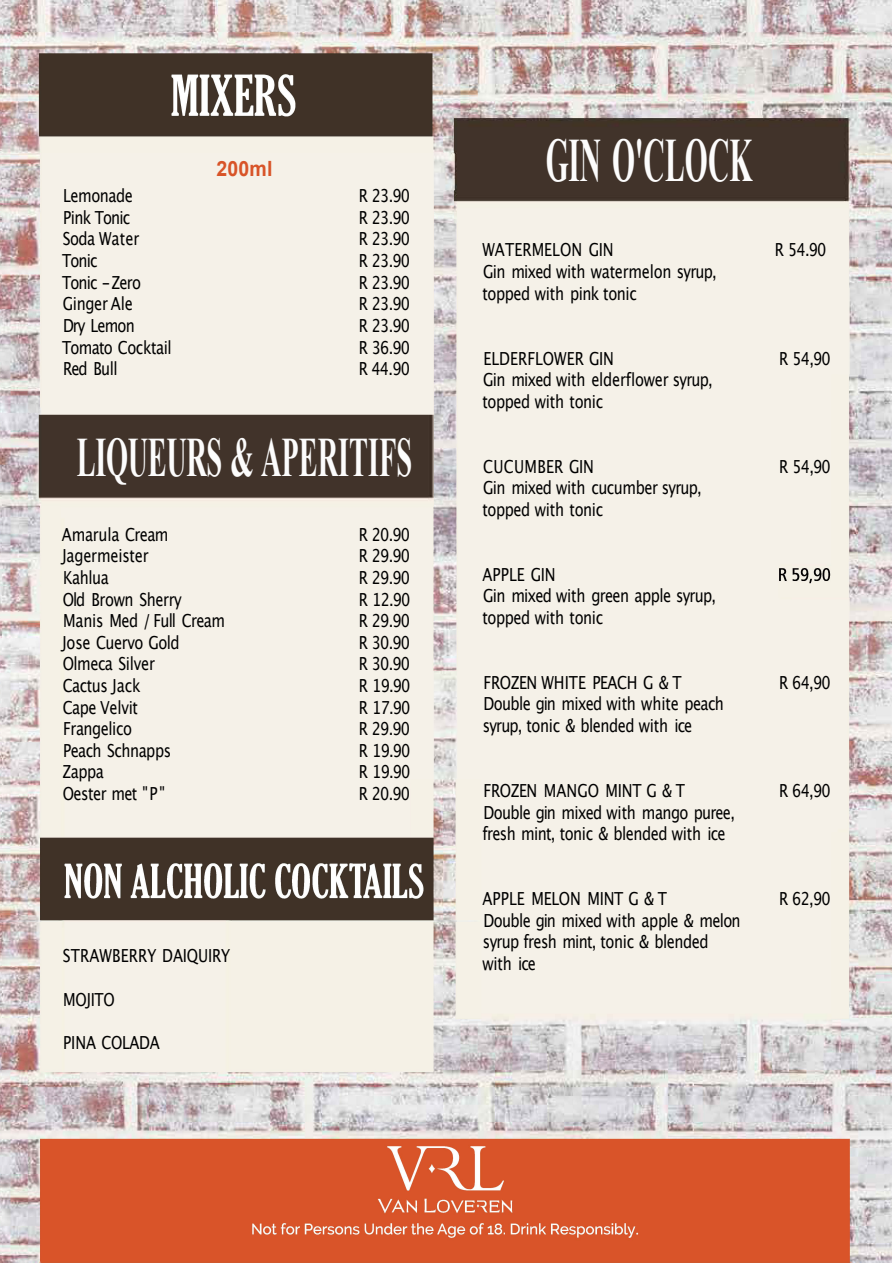
<style>
.page{position:relative;width:892px;height:1263px;background:#fff}
.page>*{position:absolute;margin:0;border:0;box-sizing:border-box;transform-origin:0 0}
.t1{font:700 61.5px "Times New Roman";letter-spacing:.005em;color:#fcfcfc;scale:.48 1}
.t2{font:700 55.5px "Times New Roman";color:#fcfcfc;scale:.51 1}
.t3{font:700 21px "Arial";letter-spacing:.01em;color:#d85428;scale:.93 1}
.t4{font:18px/21.6px "Lucida Grande";letter-spacing:-.03em;color:#000;scale:.81 1}
.t5{font:18px "Lucida Grande";letter-spacing:.01em;color:#000;scale:.81 1}
</style>
<div class="page">
<img style="left:0;top:0;width:890px;height:621px">
<img style="left:432px;top:190px;width:26px;height:431px">
<img style="left:0;top:621px;width:890px;height:640px">
<img style="left:778px;top:374px;width:112px;height:224px">
<p class="t4" style="left:62px;top:185px;width:137px">Lemonade<br>Pink Tonic<br>Soda Water<br>Tonic<br>Tonic -Zero<br>Ginger Ale<br>Dry Lemon<br>Tomato Cocktail<br>Red Bull</p>
<p class="t3" style="left:216px;top:155px;width:62px">200ml</p>
<p class="t4" style="left:359px;top:185px;width:65px;text-align:justify">R 23.90<br>R 23.90<br>R 23.90<br>R 23.90<br>R 23.90<br>R 23.90<br>R 23.90<br>R 36.90<br>R 44.90</p>
<h2 class="t2" style="left:77px;top:419px;width:658px">LIQUEURS &amp; APERITIFS</h2>
<p class="t4" style="left:62px;top:524px;width:203px">Amarula Cream<br>Jagermeister<br>Kahlua<br>Old Brown Sherry<br>Manis Med / Full Cream<br>Jose Cuervo Gold<br>Olmeca Silver<br>Cactus Jack<br>Cape Velvit<br>Frangelico<br>Peach Schnapps<br>Zappa<br>Oester met "P"</p>
<p class="t5" style="left:63px;top:945px;width:208px">STRAWBERRY DAIQUIRY</p>
<p class="t4" style="left:63px;top:988px;width:65px">MOJITO</p>
<p class="t4" style="left:63px;top:1032px;width:121px">PINA COLADA</p>
<p class="t4" style="left:359px;top:524px;width:65px;text-align:justify">R 20.90<br>R 29.90<br>R 29.90<br>R 12.90<br>R 29.90<br>R 30.90<br>R 30.90<br>R 19.90<br>R 17.90<br>R 29.90<br>R 19.90<br>R 19.90<br>R 20.90</p>
<h1 class="t1" style="left:545px;top:117px;width:432px">GIN O'CLOCK</h1>
<p class="t4" style="left:482px;top:239px;width:291px">WATERMELON GIN<br>Gin mixed with watermelon syrup, topped with pink tonic</p>
<p class="t4" style="left:482px;top:347px;width:285px">ELDERFLOWER GIN<br>Gin mixed with elderflower syrup, topped with tonic</p>
<p class="t4" style="left:482px;top:455px;width:272px">CUCUMBER GIN<br>Gin mixed with cucumber syrup, topped with tonic</p>
<p class="t4" style="left:482px;top:564px;width:290px">APPLE GIN<br>Gin mixed with green apple syrup, topped with tonic</p>
<p class="t4" style="left:483px;top:672px;width:299px">FROZEN WHITE PEACH G &amp; T<br>Double gin mixed with white peach syrup, tonic &amp; blended with ice</p>
<p class="t4" style="left:482px;top:780px;width:313px">FROZEN MANGO MINT G &amp; T<br>Double gin mixed with mango puree, fresh mint, tonic &amp; blended with ice</p>
<p class="t4" style="left:482px;top:888px;width:320px">APPLE MELON MINT G &amp; T<br>Double gin mixed with apple &amp; melon syrup fresh mint, tonic &amp; blended with ice</p>
<p class="t4" style="left:774px;top:239px;width:65px">R 54.90</p>
<p class="t4" style="left:779px;top:347px;width:65px">R 54,90</p>
<p class="t4" style="left:779px;top:455px;width:65px">R 54,90</p>
<p class="t4" style="left:779px;top:672px;width:65px">R 64,90</p>
<p class="t4" style="left:779px;top:780px;width:65px">R 64,90</p>
<p class="t4" style="left:779px;top:888px;width:65px">R 62,90</p>
</div>
